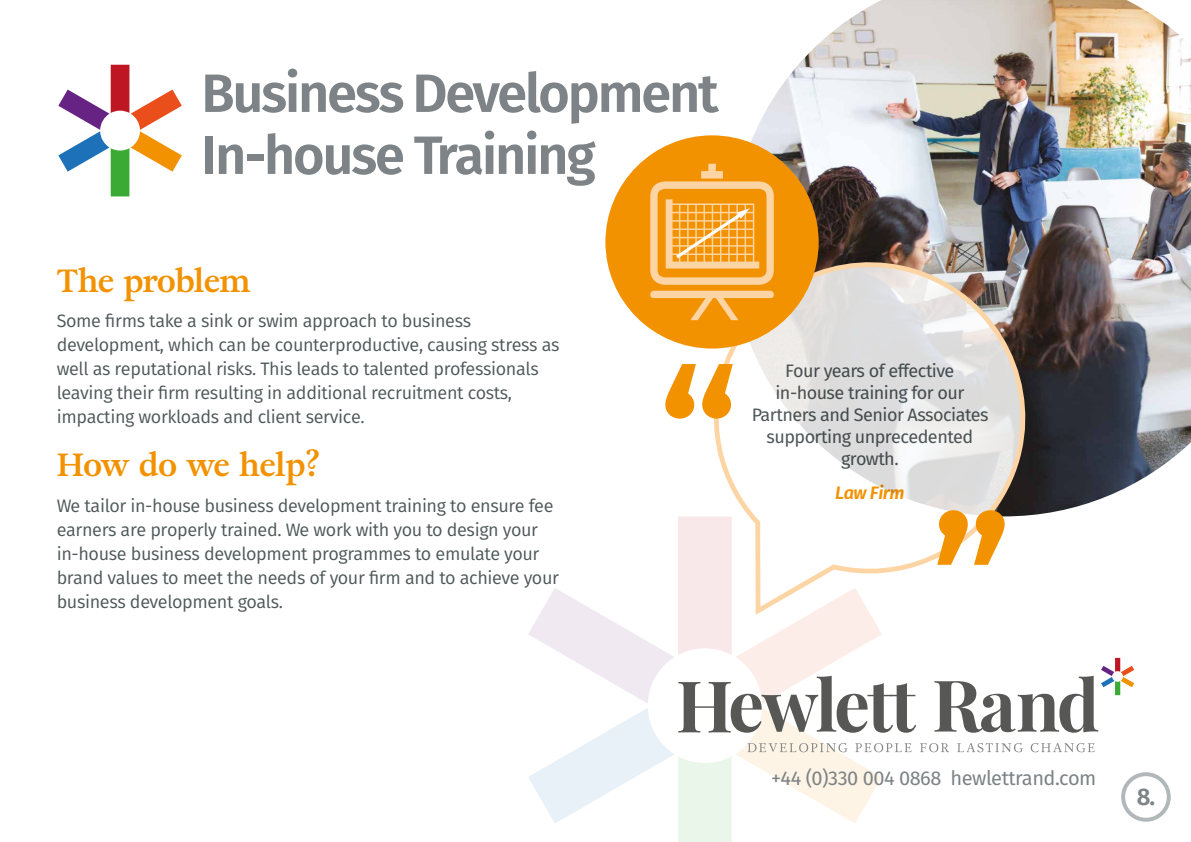
<style>
.page{position:relative;width:1191px;height:842px;background:#fff}
.page>*{position:absolute;margin:0;border:0;box-sizing:border-box;transform-origin:0 0}
.t1{font:500 191px "Fira Sans";color:#f39200}
.t2{font:600 54px/62px "Fira Sans";letter-spacing:-.04em;color:#7d8386}
.t3{font:700 32px "Adriane Text";letter-spacing:-.01em;color:#f39200}
.t4{font:600 24px "Fira Sans";color:#7d8386}
.t5{font:20px "Fira Sans";letter-spacing:-.025em;color:#7d8386}
.t6{font:18px/24px "Fira Sans";letter-spacing:-.02em;color:#4f5859}
.t7{font:18px/22px "Fira Sans";letter-spacing:-.03em;color:#4f5859;text-align:center}
.t8{font:italic 600 18px "Fira Sans";letter-spacing:-.03em;color:#f39200}
</style>
<div class="page">
<svg style="left:528px;top:516px;width:606px;height:326px"></svg>
<svg style="left:58px;top:65px;width:124px;height:131px"></svg>
<img style="left:734px;top:0;width:457px;height:513px">
<svg style="left:695px;top:236px;width:356px;height:383px"></svg>
<div style="left:605px;top:135px;width:213px;height:214px;background:#f39200;border-radius:50%"></div>
<svg style="left:650px;top:291px;width:123px;height:29px"></svg>
<svg style="left:650px;top:164px;width:123px;height:121px"></svg>
<div style="left:1121px;top:772px;width:49px;height:50px;border:4px solid #b2b7ba;border-radius:50%"></div>
<h2 class="t2" style="left:201px;top:59px;width:519px">Business Development<br>In-house Training</h2>
<h3 class="t3" style="left:57px;top:259px;width:196px">The problem</h3>
<p class="t6" style="left:57px;top:308px;width:504px">Some firms take a sink or swim approach to business development, which can be counterproductive, causing stress as well as reputational risks. This leads to talented professionals leaving their firm resulting in additional recruitment costs, impacting workloads and client service.</p>
<h3 class="t3" style="left:57px;top:444px;width:265px">How do we help?</h3>
<p class="t6" style="left:57px;top:493px;width:504px">We tailor in-house business development training to ensure fee earners are properly trained. We work with you to design your in-house business development programmes to emulate your brand values to meet the needs of your firm and to achieve your business development goals.</p>
<h1 class="t1" style="left:658px;top:289px;width:83px">“</h1>
<p class="t7" style="left:751px;top:359px;width:239px">Four years of effective in-house training for our<br>Partners and Senior Associates supporting unprecedented growth.</p>
<p class="t8" style="left:835px;top:477px;width:71px">Law Firm</p>
<h1 class="t1" style="left:1011px;top:640px;width:83px;rotate:-180deg">“</h1>
<p class="t5" style="left:771px;top:763px;width:327px">+44 (0)330 004 0868 hewlettrand.com</p>
<h3 class="t4" style="left:1136px;top:777px;width:20px">8.</h3>
</div>
